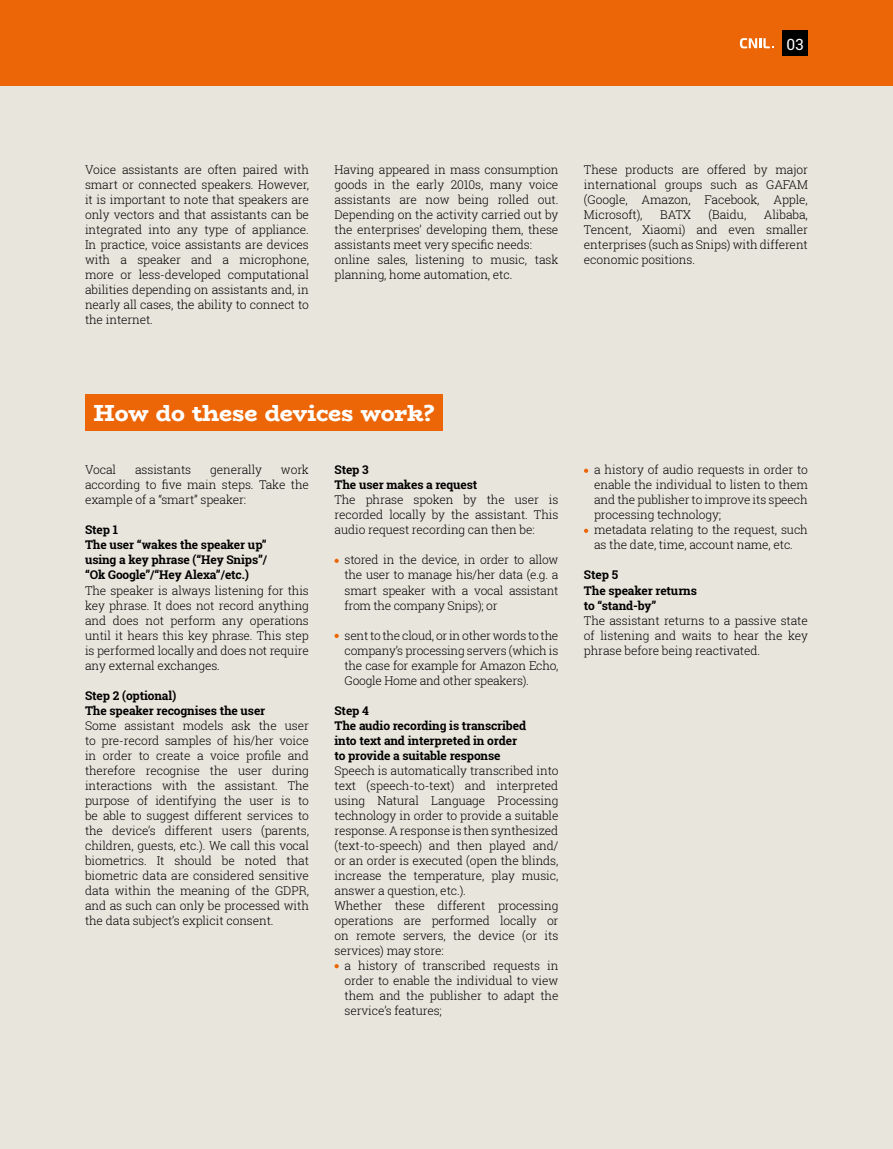
<style>
.page{position:relative;width:893px;height:1149px;background:#fff}
.page>*{position:absolute;margin:0;border:0;box-sizing:border-box;transform-origin:0 0}
.t1{font:800 23.25px "Bio Rhyme";letter-spacing:-.005em;color:#fff}
.t2{font:15.45px "Roboto Slab";color:#fff}
.t3{font:300 12px/15px "Roboto Slab";letter-spacing:-.01em;color:#000;text-align:justify}
.t4{font:700 12px/15px "Roboto Slab";letter-spacing:-.01em;color:#000}
</style>
<div class="page">
<div style="left:0;top:0;width:893px;height:1148px;background:#e8e5dc"></div>
<div style="left:0;top:0;width:893px;height:85px;background:#ec6608"></div>
<div style="left:782px;top:30px;width:26px;height:26px;background:#000"></div>
<svg style="left:740px;top:38px;width:34px;height:10px"></svg>
<div style="left:85px;top:394px;width:358px;height:36px;background:#ec6608"></div>
<svg style="left:334px;top:558px;width:5px;height:4px"></svg>
<svg style="left:334px;top:633px;width:5px;height:4px"></svg>
<svg style="left:334px;top:964px;width:5px;height:3px"></svg>
<svg style="left:584px;top:468px;width:4px;height:4px"></svg>
<svg style="left:584px;top:528px;width:4px;height:4px"></svg>
<p class="t2" style="left:787px;top:34px;width:19px">03</p>
<p class="t3" style="left:85px;top:162px;width:225px">Voice assistants are often paired with smart or connected speakers. However, it is important to note that speakers are only vectors and that assistants can be integrated into any type of appliance.<br>In practice, voice assistants are devices with a speaker and a microphone, more or less-developed computational abilities depending on assistants and, in nearly all cases, the ability to connect to the internet.</p>
<p class="t3" style="left:334px;top:162px;width:225px;text-align:left">Having appeared in mass consumption goods in the early 2010s, many voice assistants are now being rolled out.<br>Depending on the activity carried out by the enterprises’ developing them, these assistants meet very specific needs: online sales, listening to music, task planning, home automation, etc.</p>
<p class="t3" style="left:584px;top:162px;width:225px">These products are offered by major international groups such as GAFAM (Google, Amazon, Facebook, Apple, Microsoft),</p>
<p class="t3" style="left:660px;top:207px;width:32px">BATX</p>
<p class="t3" style="left:708px;top:207px;width:39px">(Baidu,</p>
<p class="t3" style="left:584px;top:207px;width:225px;text-indent:180px">Alibaba, Tencent, Xiaomi) and even smaller enterprises (such as Snips) with different economic positions.</p>
<h1 class="t1" style="left:94px;top:394px;width:342px">How do these devices work?</h1>
<p class="t3" style="left:85px;top:462px;width:225px;text-indent:196px">work according to five main steps. Take the example of a “smart” speaker:</p>
<p class="t4" style="left:85px;top:522px;width:184px">Step 1<br>The user “wakes the speaker up” using a key phrase (“Hey Snips”/ “Ok Google”/“Hey Alexa”/etc.)</p>
<p class="t3" style="left:85px;top:582px;width:225px">The speaker is always listening for this key phrase. It does not record anything and does not perform any operations until it hears this key phrase. This step is performed locally and does not require any external exchanges.</p>
<p class="t4" style="left:85px;top:687px;width:182px">Step 2 (optional)<br>The speaker recognises the user</p>
<p class="t3" style="left:85px;top:717px;width:225px">Some assistant models ask the user to pre-record samples of his/her voice in order to create a voice profile and therefore recognise the user during interactions with the assistant. The purpose of identifying the user is to be able to suggest different services to the device’s different users (parents, children, guests, etc.). We call this vocal biometrics. It should be noted that biometric data are considered sensitive data within the meaning of the GDPR, and as such can only be processed with the data subject’s explicit consent.</p>
<p class="t3" style="left:85px;top:462px;width:33px">Vocal</p>
<p class="t3" style="left:135px;top:462px;width:58px">assistants</p>
<p class="t3" style="left:210px;top:462px;width:53px">generally</p>
<p class="t4" style="left:334px;top:462px;width:144px">Step 3<br>The user makes a request</p>
<p class="t3" style="left:334px;top:492px;width:225px">The phrase spoken by the user is recorded locally by the assistant. This audio request recording can then be:</p>
<p class="t3" style="left:345px;top:552px;width:215px">stored in the device, in order to allow the user to manage his/her data (e.g. a smart speaker with a vocal assistant from the company Snips); or</p>
<p class="t3" style="left:345px;top:627px;width:215px">sent to the cloud, or in other words to the company’s processing servers (which is the case for example for Amazon Echo, Google Home and other speakers).</p>
<p class="t4" style="left:334px;top:702px;width:193px">Step 4<br>The audio recording is transcribed into text and interpreted in order to provide a suitable response</p>
<p class="t3" style="left:334px;top:762px;width:225px;text-align:left">Speech is automatically transcribed into text (speech-to-text) and interpreted using Natural Language Processing technology in order to provide a suitable response. A response is then synthesized (text-to-speech) and then played and/ or an order is executed (open the blinds, increase the temperature, play music, answer a question, etc.).<br>Whether these different processing operations are performed locally or on remote servers, the device (or its services) may store:</p>
<p class="t3" style="left:345px;top:957px;width:215px">a history of transcribed requests in order to enable the individual to view them and the publisher to adapt the service’s features;</p>
<p class="t3" style="left:594px;top:462px;width:215px;text-align:left">a history of audio requests in order to enable the individual to listen to them and the publisher to improve its speech processing technology;<br>metadata relating to the request, such as the date, time, account name, etc.</p>
<p class="t4" style="left:584px;top:567px;width:114px">Step 5<br>The speaker returns to “stand-by”</p>
<p class="t3" style="left:584px;top:612px;width:225px">The assistant returns to a passive state of listening and waits to hear the key phrase before being reactivated.</p>
</div>
